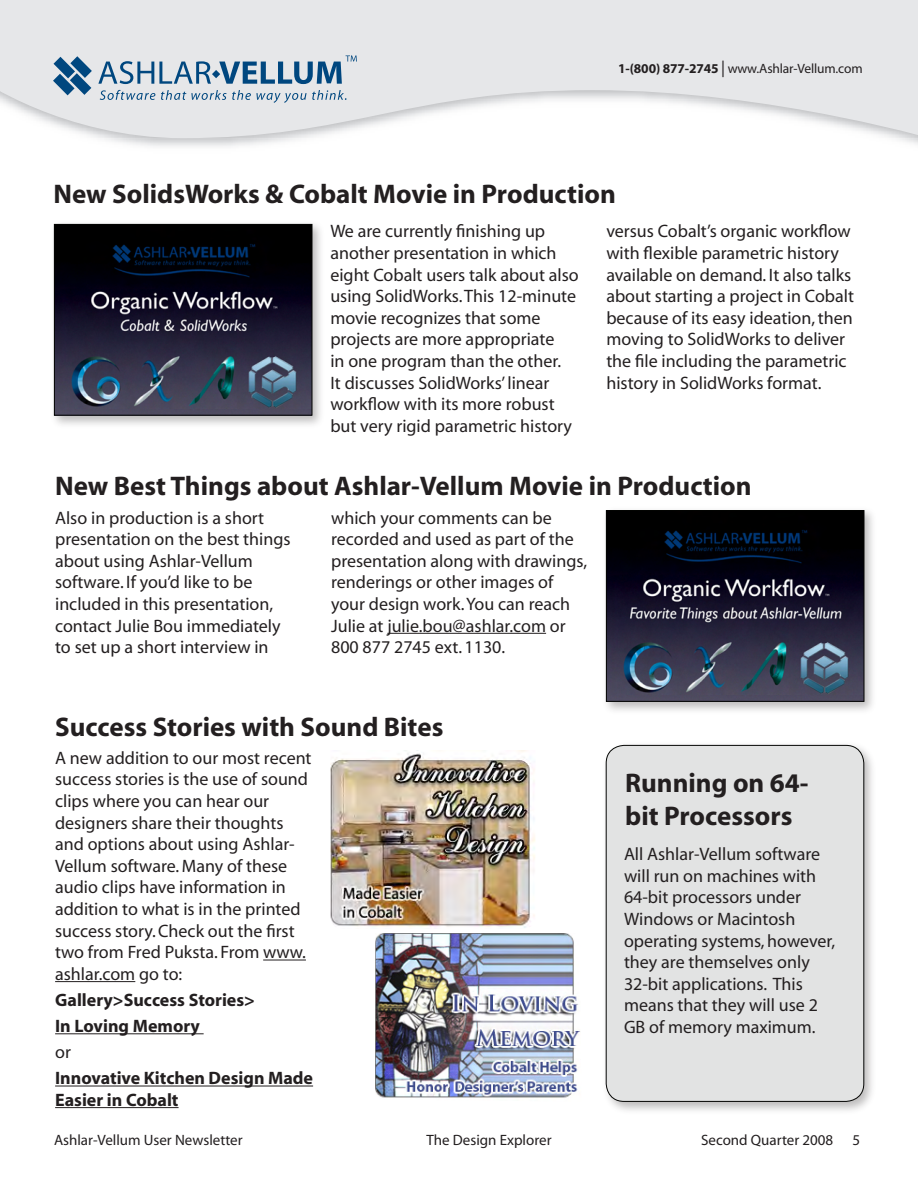
<style>
.page{position:relative;width:918px;height:1188px;background:#fff}
.page>*{position:absolute;margin:0;border:0;box-sizing:border-box;transform-origin:0 0}
.t1{font:700 27px/32.4px "Myriad";color:#231f20}
.t2{font:21px "Myriad";letter-spacing:-.02em;color:#231f20}
.t3{font:18px/21.6px "Myriad";color:#231f20}
.t4{font:700 18px/21.6px "Myriad";color:#231f20}
.t5{font:15px "Myriad";color:#231f20}
.t6{font:13.5px "Myriad";letter-spacing:-.01em;color:#231f20}
.s1{font-weight:700}
.s2{font-size:16.5px}
</style>
<div class="page">
<svg style="left:0;top:0;width:918px;height:143px;fill:#e6e7e9"></svg>
<svg style="left:100px;top:90px;width:55px;height:10px"></svg>
<svg style="left:161px;top:90px;width:186px;height:13px;background:#c0ccd7"></svg>
<svg style="left:53px;top:56px;width:39px;height:39px;background:#6a91b0"></svg>
<svg style="left:98px;top:55px;width:259px;height:29px;background:#a1b7c9"></svg>
<hr style="left:387px;top:633px;width:159px;height:1px;background:#231f20">
<div style="left:50px;top:220px;width:276px;height:209px;background:#231f20;opacity:.3"></div>
<img style="left:56px;top:226px;width:254px;height:188px">
<div style="left:54px;top:224px;width:258px;height:192px;border:1px solid #040503"></div>
<div style="left:602px;top:506px;width:276px;height:209px;background:#231f20;opacity:.3"></div>
<img style="left:608px;top:512px;width:254px;height:188px">
<div style="left:606px;top:510px;width:258px;height:192px;border:1px solid #040503"></div>
<hr style="left:263px;top:960px;width:43px;height:1px;background:#231f20">
<hr style="left:55px;top:981px;width:80px;height:1px;background:#231f20">
<hr style="left:55px;top:1033px;width:149px;height:1px;background:#231f20">
<hr style="left:55px;top:1086px;width:258px;height:1px;background:#231f20">
<hr style="left:55px;top:1107px;width:124px;height:1px;background:#231f20">
<img style="left:330px;top:751px;width:205px;height:177px">
<img style="left:375px;top:933px;width:205px;height:165px">
<div style="left:602px;top:741px;width:276px;height:375px;background:#231f20;opacity:.3"></div>
<div style="left:606px;top:745px;width:258px;height:356px;background:#e2e3e3;border-radius:18px"></div>
<div style="left:606px;top:745px;width:258px;height:357px;border:1px solid #040503;border-radius:18px"></div>
<p class="t6" style="left:618px;top:61px;width:246px"><span class="s1">1-(800) 877-2745</span> <span class="s2">|</span> www.Ashlar-Vellum.com</p>
<p class="t1" style="left:54px;top:179px;width:564px">New SolidsWorks &amp; Cobalt Movie in Production</p>
<p class="t3" style="left:330px;top:221px;width:250px">We are currently finishing up another presentation in which eight Cobalt users talk about also using SolidWorks. This 12-minute movie recognizes that some projects are more appropriate<br>in one program than the other.<br>It discusses SolidWorks’ linear workflow with its more robust but very rigid parametric history</p>
<p class="t3" style="left:606px;top:221px;width:249px">versus Cobalt’s organic workflow with flexible parametric history available on demand. It also talks about starting a project in Cobalt because of its easy ideation, then moving to SolidWorks to deliver the file including the parametric history in SolidWorks format.</p>
<p class="t1" style="left:55px;top:471px;width:698px">New Best Things about Ashlar-Vellum Movie in Production</p>
<p class="t3" style="left:55px;top:507px;width:237px">Also in production is a short presentation on the best things about using Ashlar-Vellum software. If you’d like to be included in this presentation, contact Julie Bou immediately to set up a short interview in</p>
<p class="t3" style="left:331px;top:507px;width:257px">which your comments can be recorded and used as part of the presentation along with drawings, renderings or other images of your design work. You can reach<br>Julie at julie.bou@ashlar.com or<br>800 877 2745 ext. 1130.</p>
<p class="t1" style="left:55px;top:711px;width:390px">Success Stories with Sound Bites</p>
<p class="t3" style="left:55px;top:748px;width:258px">A new addition to our most recent success stories is the use of sound clips where you can hear our designers share their thoughts and options about using Ashlar-<br>Vellum software. Many of these audio clips have information in addition to what is in the printed success story. Check out the first two from Fred Puksta. From www. ashlar.com go to:</p>
<p class="t4" style="left:55px;top:990px;width:201px">Gallery&gt;Success Stories&gt;</p>
<p class="t4" style="left:55px;top:1016px;width:146px">In Loving Memory</p>
<p class="t3" style="left:55px;top:1042px;width:17px">or</p>
<p class="t4" style="left:55px;top:1068px;width:260px">Innovative Kitchen Design Made<br>Easier in Cobalt</p>
<p class="t1" style="left:625px;top:768px;width:185px">Running on 64- bit Processors</p>
<p class="t3" style="left:624px;top:844px;width:213px">All Ashlar-Vellum software will run on machines with<br>64-bit processors under<br>Windows or Macintosh operating systems, however, they are themselves only<br>32-bit applications. This means that they will use 2<br>GB of memory maximum.</p>
<p class="t2" style="left:119px;top:1124px;width:170px">Powered by <span class="s1">Vellum</span></p>
<p class="t5" style="left:54px;top:1133px;width:190px">Ashlar-Vellum User Newsletter</p>
<p class="t5" style="left:426px;top:1133px;width:127px">The Design Explorer</p>
<p class="t5" style="left:701px;top:1133px;width:134px">Second Quarter 2008</p>
<p class="t5" style="left:852px;top:1133px;width:9px">5</p>
</div>
